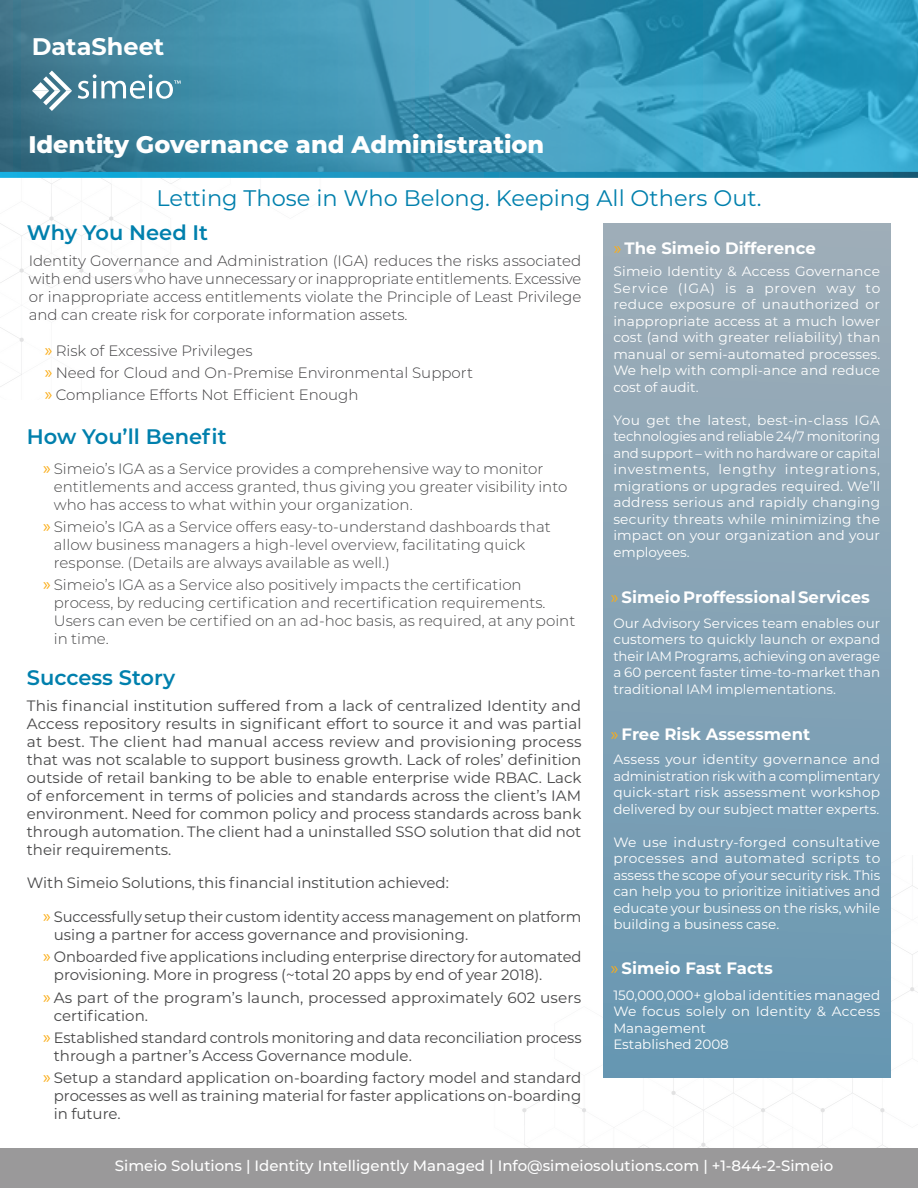
<style>
.page{position:relative;width:918px;height:1188px;background:#fff}
.page>*{position:absolute;margin:0;border:0;box-sizing:border-box;transform-origin:0 0}
.Study{font:800 24px "Montserrat";color:#fff}
.t1{font:700 24px "Montserrat";color:#fff}
.Text{font:22.5px "Montserrat";color:#0080ad}
.t2{font:600 21px "Montserrat";color:#0080ad}
.t3{font:700 16.5px "Montserrat";color:#fff}
.Bullets{font:15px/18px "Montserrat";color:#474748}
.t4{font:300 15px/18px "Montserrat";color:#474748}
.Text-2{font:300 15px/18px "Montserrat";color:#414042;text-align:justify}
.t5{font:500 15px "Montserrat";color:#fff}
.Paragraph_Style_1{font:13.5px/16.5px "Montserrat";color:#fff;text-align:justify}
.Paragraph_Style_1-2{font:13.5px/16.5px "Montserrat";letter-spacing:.025em;color:#fff}
.s1{font-family:"Myriad Pro";font-weight:400;font-size:18px;color:#fbad18}
.s2{font-family:"Myriad Pro";font-size:18px;color:#fbad18}
</style>
<div class="page">
<svg style="left:0;top:0;width:918px;height:172px;background:#3a93b3"></svg>
<svg style="left:32px;top:71px;width:40px;height:40px"></svg>
<svg style="left:78px;top:74px;width:103px;height:25px"></svg>
<svg style="left:0;top:172px;width:918px;height:6px;background:#1a8db5"></svg>
<div style="left:603px;top:223px;width:288px;height:855px;background:linear-gradient(to bottom,#a0aeb8,#6797b2)"></div>
<div style="left:0;top:1148px;width:903px;height:40px;background:#9a999a"></div>
<div style="left:903px;top:1148px;width:15px;height:40px;background:#9a999a"></div>
<p class="t1" style="left:32px;top:30px;width:134px">DataSheet</p>
<p class="Study" style="left:28px;top:127px;width:517px">Identity Governance and Administration</p>
<p class="Text" style="left:156px;top:183px;width:607px">Letting Those in Who Belong. Keeping All Others Out.</p>
<p class="t2" style="left:27px;top:217px;width:183px">Why You Need It</p>
<p class="Text-2" style="left:29px;top:251px;width:554px">Identity Governance and Administration (IGA) reduces the risks associated with end users who have unnecessary or inappropriate entitlements. Excessive or inappropriate access entitlements violate the Principle of Least Privilege and can create risk for corporate information assets.</p>
<p class="Text-2" style="left:45px;top:341px;width:209px"><span class="s1">»</span> Risk of Excessive Privileges</p>
<p class="Text-2" style="left:45px;top:363px;width:430px"><span class="s1">»</span> Need for Cloud and On-Premise Environmental Support</p>
<p class="Text-2" style="left:45px;top:385px;width:315px"><span class="s1">»</span> Compliance Efforts Not Efficient Enough</p>
<p class="t2" style="left:27px;top:422px;width:201px">How You’ll Benefit</p>
<p class="t4" style="left:54px;top:459px;width:515px;text-indent:-11px"><span class="s1">»</span> Simeio’s IGA as a Service provides a comprehensive way to monitor entitlements and access granted, thus giving you greater visibility into who has access to what within your organization.</p>
<p class="t4" style="left:54px;top:517px;width:498px;text-indent:-11px"><span class="s1">»</span> Simeio’s IGA as a Service offers easy-to-understand dashboards that allow business managers a high-level overview, facilitating quick response. (Details are always available as well.)</p>
<p class="t4" style="left:54px;top:575px;width:523px;text-indent:-11px"><span class="s1">»</span> Simeio’s IGA as a Service also positively impacts the certification process, by reducing certification and recertification requirements.<br>Users can even be certified on an ad-hoc basis, as required, at any point in time.</p>
<p class="t2" style="left:27px;top:663px;width:150px">Success Story</p>
<p class="Bullets" style="left:27px;top:696px;width:556px;text-align:justify">This financial institution suffered from a lack of centralized Identity and Access repository results in significant effort to source it and was partial at best. The client had manual access review and provisioning process that was not scalable to support business growth. Lack of roles’ definition outside of retail banking to be able to enable enterprise wide RBAC. Lack of enforcement in terms of policies and standards across the client’s IAM environment. Need for common policy and process standards across bank through automation. The client had a uninstalled SSO solution that did not their requirements.</p>
<p class="Bullets" style="left:27px;top:873px;width:424px">With Simeio Solutions, this financial institution achieved:</p>
<p class="Bullets" style="left:54px;top:907px;width:529px;text-indent:-11px"><span class="s2">»</span> Successfully setup their custom identity access management on platform using a partner for access governance and provisioning.</p>
<p class="Bullets" style="left:54px;top:948px;width:529px;text-indent:-11px"><span class="s2">»</span> Onboarded five applications including enterprise directory for automated provisioning. More in progress (~total 20 apps by end of year 2018).</p>
<p class="Bullets" style="left:54px;top:988px;width:529px;text-indent:-11px"><span class="s2">»</span> As part of the program’s launch, processed approximately 602 users certification.</p>
<p class="Bullets" style="left:54px;top:1028px;width:529px;text-indent:-11px"><span class="s2">»</span> Established standard controls monitoring and data reconciliation process through a partner’s Access Governance module.</p>
<p class="Bullets" style="left:54px;top:1068px;width:529px;text-align:justify;text-indent:-11px"><span class="s2">»</span> Setup a standard application on-boarding factory model and standard processes as well as training material for faster applications on-boarding in future.</p>
<p class="t3" style="left:614px;top:236px;width:203px"><span class="s1">»</span> The Simeio Difference</p>
<p class="Paragraph_Style_1" style="left:613px;top:263px;width:269px">Simeio Identity &amp; Access Governance Service (IGA) is a proven way to reduce exposure of unauthorized or inappropriate access at a much lower cost (and with greater reliability) than manual or semi-automated processes.<br>We help with compli-ance and reduce cost of audit.</p>
<p class="Paragraph_Style_1" style="left:613px;top:411px;width:269px">You get the latest, best-in-class IGA technologies and reliable 24/7 monitoring and support – with no hardware or capital investments, lengthy integrations, migrations or upgrades required. We’ll address serious and rapidly changing security threats while minimizing the impact on your organization and your employees.</p>
<p class="t3" style="left:611px;top:585px;width:261px"><span class="s1">»</span> Simeio Proffessional Services</p>
<p class="Paragraph_Style_1" style="left:613px;top:614px;width:268px">Our Advisory Services team enables our customers to quickly launch or expand their IAM Programs, achieving on average a 60 percent faster time-to-market than traditional IAM implementations.</p>
<p class="t3" style="left:611px;top:722px;width:201px"><span class="s1">»</span> Free Risk Assessment</p>
<p class="Paragraph_Style_1" style="left:613px;top:751px;width:268px">Assess your identity governance and administration risk with a complimentary quick-start risk assessment workshop delivered by our subject matter experts.</p>
<p class="Paragraph_Style_1" style="left:613px;top:833px;width:268px">We use industry-forged consultative processes and automated scripts to assess the scope of your security risk. This can help you to prioritize initiatives and educate your business on the risks, while building a business case.</p>
<p class="t3" style="left:611px;top:956px;width:164px"><span class="s1">»</span> Simeio Fast Facts</p>
<p class="Paragraph_Style_1" style="left:613px;top:986px;width:268px">150,000,000+ global identities managed</p>
<p class="Paragraph_Style_1-2" style="left:613px;top:1003px;width:268px">We focus solely on Identity &amp; Access<br>Management</p>
<p class="Paragraph_Style_1" style="left:613px;top:1036px;width:117px">Established 2008</p>
<p class="t5" style="left:115px;top:1156px;width:720px">Simeio Solutions | Identity Intelligently Managed | Info@simeiosolutions.com | +1-844-2-Simeio</p>
</div>
